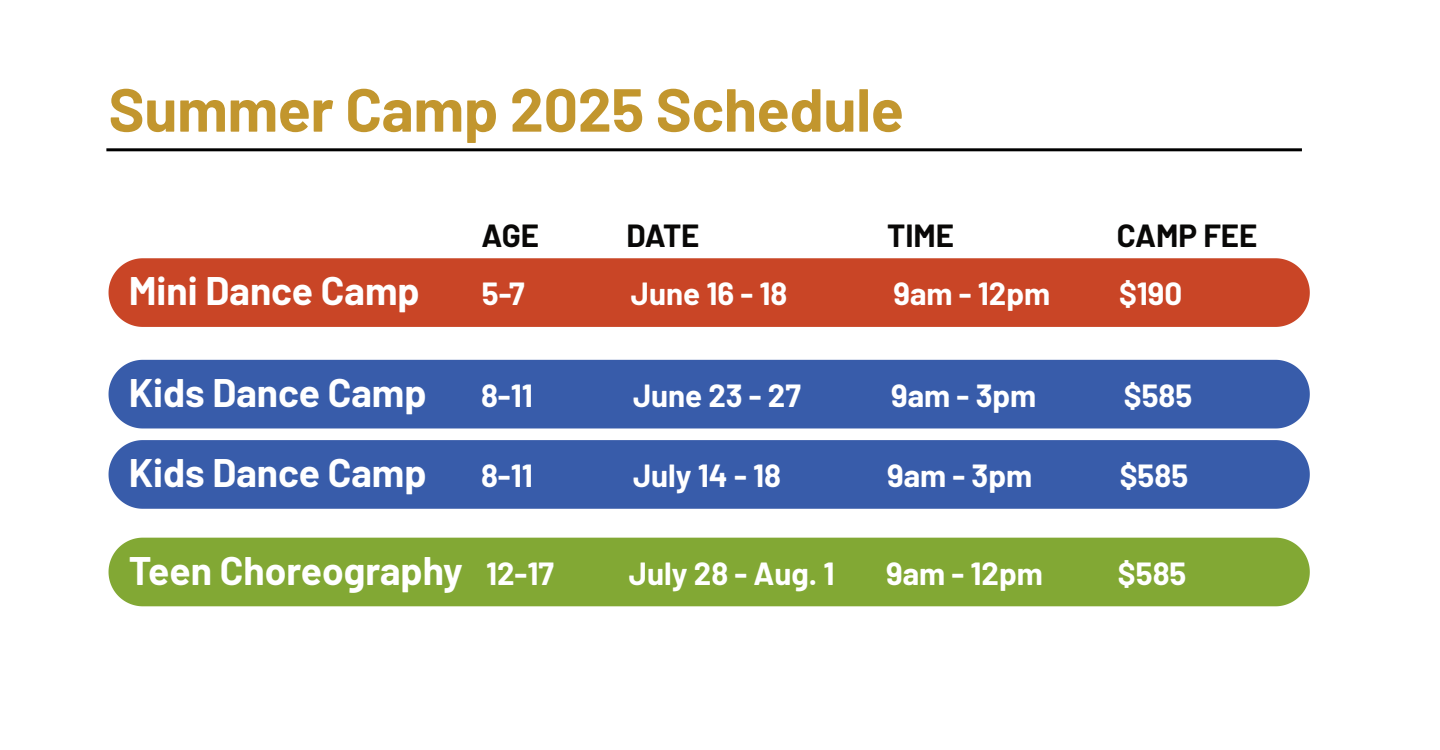
<style>
.page{position:relative;width:1440px;height:750px;background:#fff}
.page>*{position:absolute;margin:0;border:0;box-sizing:border-box;transform-origin:0 0}
.t1{font:700 60.8px "Barlow";letter-spacing:-.005em;color:#c2962e}
.t2{font:700 38.8px "Barlow";color:#fff}
.t3{font:700 31.2px "Barlow";color:#fff}
.t4{font:700 31.2px "Barlow";color:#090807}
.s1{font-size:31.2px}
</style>
<div class="page">
<div style="left:109px;top:258px;width:1201px;height:69px;background:#c94526"></div>
<div style="left:109px;top:360px;width:1201px;height:68px;background:#385caa"></div>
<div style="left:109px;top:440px;width:1201px;height:69px;background:#385caa"></div>
<div style="left:109px;top:538px;width:1201px;height:68px;background:#82a834"></div>
<hr style="left:106px;top:148px;width:1196px;height:3px;background:#000">
<h1 class="t1" style="left:109px;top:65px;width:797px">Summer Camp 2025 Schedule</h1>
<p class="t4" style="left:481px;top:213px;width:59px">AGE</p>
<p class="t4" style="left:627px;top:213px;width:74px">DATE</p>
<p class="t4" style="left:887px;top:213px;width:69px">TIME</p>
<p class="t4" style="left:1117px;top:213px;width:142px">CAMP FEE</p>
<p class="t2" style="left:129px;top:263px;width:292px">Mini Dance Camp</p>
<p class="t3" style="left:482px;top:271px;width:44px">5-7</p>
<p class="t3" style="left:631px;top:271px;width:158px">June 16 - 18</p>
<p class="t3" style="left:893px;top:271px;width:158px">9am - 12pm</p>
<p class="t3" style="left:1119px;top:271px;width:65px">$190</p>
<p class="t2" style="left:129px;top:364px;width:299px">Kids Dance Camp</p>
<p class="t3" style="left:481px;top:372px;width:54px">8-11</p>
<p class="t3" style="left:633px;top:372px;width:169px">June 23 - 27</p>
<p class="t3" style="left:891px;top:372px;width:147px">9am - 3pm</p>
<p class="t3" style="left:1124px;top:372px;width:70px">$585</p>
<p class="t2" style="left:129px;top:444px;width:299px">Kids Dance Camp</p>
<p class="t3" style="left:481px;top:453px;width:54px">8-11</p>
<p class="t3" style="left:633px;top:453px;width:150px">July 14 - 18</p>
<p class="t3" style="left:887px;top:453px;width:147px">9am - 3pm</p>
<p class="t3" style="left:1120px;top:453px;width:70px">$585</p>
<p class="t2" style="left:129px;top:542px;width:427px">Teen Choreography <span class="s1">12-17</span></p>
<p class="t3" style="left:629px;top:550px;width:207px">July 28 - Aug. 1</p>
<p class="t3" style="left:886px;top:550px;width:158px">9am - 12pm</p>
<p class="t3" style="left:1118px;top:550px;width:70px">$585</p>
</div>
